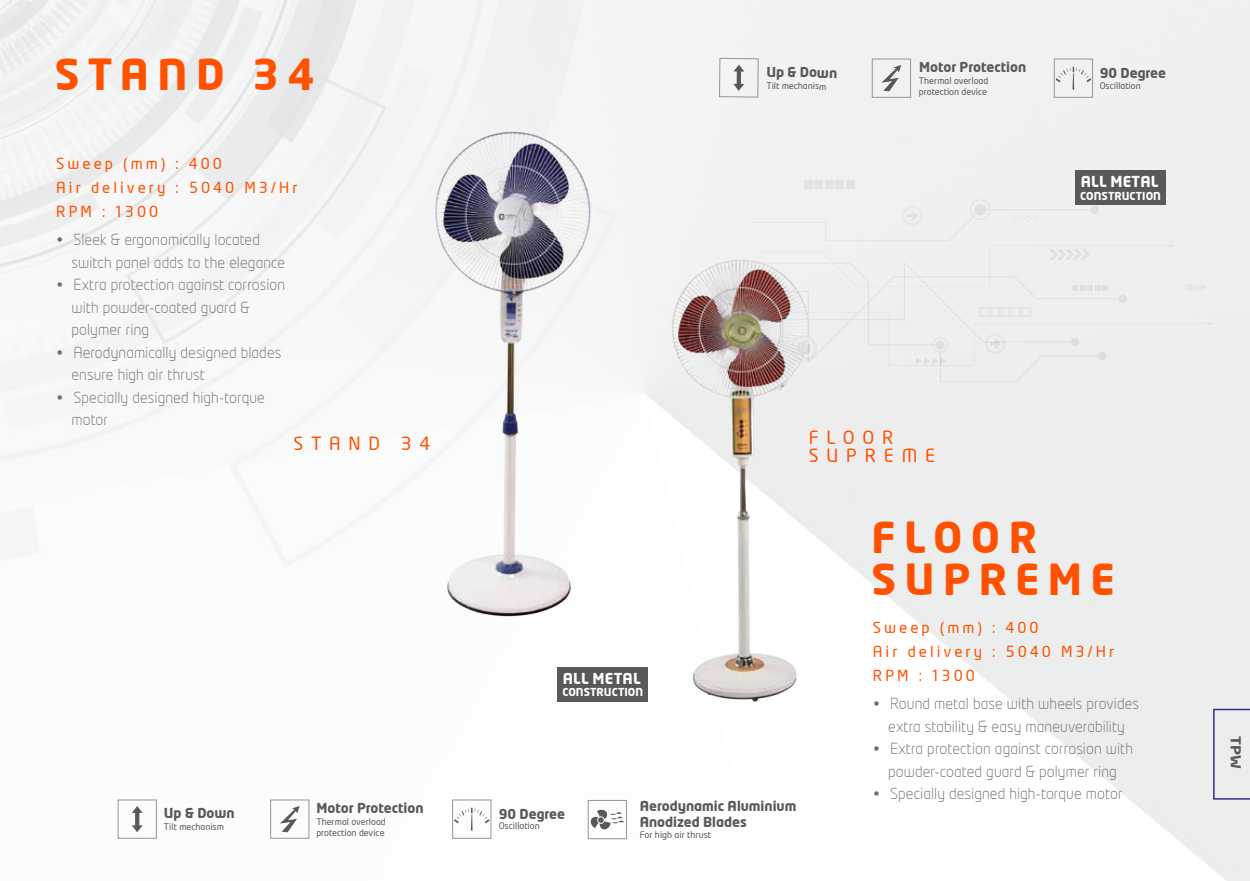
<style>
.page{position:relative;width:1250px;height:881px;background:#fff}
.page>*{position:absolute;margin:0;border:0;box-sizing:border-box;transform-origin:0 0}
.t1{font:700 42px/42px "Neo Tech";letter-spacing:.2em;color:#ff5100}
.t2{font:18px/18px "Neo Tech Alt";letter-spacing:.44em;color:#ff5100}
.t3{font:300 15px/22.5px "Neo Tech";letter-spacing:.01em;color:#6d6e71}
.t4{font:15px/24px "Neo Tech";letter-spacing:.2em;color:#ff5100}
.t5{font:700 14.85px "Neo Tech";letter-spacing:.01em;color:#fff}
.t6{font:700 13.5px/16.2px "Neo Tech";color:#58595b}
.t7{font:700 13.5px "Neo Tech";color:#58595b;scale:1.13 1}
.t8{font:700 10.8px "Neo Tech";color:#fff}
.t9{font:9px/10.8px "Neo Tech";color:#58595b}
</style>
<div class="page">
<img style="left:0;top:0;width:1249px;height:880px">
<div style="left:804px;top:181px;width:8px;height:8px;background:#e3e3e5"></div>
<div style="left:814px;top:181px;width:9px;height:8px;background:#e3e3e5"></div>
<div style="left:825px;top:181px;width:8px;height:8px;background:#e3e3e5"></div>
<div style="left:835px;top:181px;width:8px;height:8px;background:#e3e3e5"></div>
<div style="left:846px;top:181px;width:8px;height:8px;background:#e1e3e3"></div>
<div style="left:733px;top:199px;width:481px;height:183px;background:#eeeff0"></div>
<svg style="left:881px;top:65px;width:20px;height:26px"></svg>
<div style="left:871px;top:59px;width:39px;height:39px;border:1px solid #939598"></div>
<svg style="left:733px;top:65px;width:11px;height:26px"></svg>
<div style="left:719px;top:58px;width:39px;height:39px;border:1px solid #939598"></div>
<svg style="left:1055px;top:67px;width:35px;height:23px"></svg>
<div style="left:1053px;top:59px;width:39px;height:39px;border:1px solid #939598"></div>
<div style="left:1074px;top:171px;width:91px;height:34px;background:#58595b"></div>
<div style="left:557px;top:666px;width:91px;height:34px;background:#58595b"></div>
<svg style="left:280px;top:805px;width:20px;height:27px"></svg>
<div style="left:270px;top:799px;width:39px;height:39px;border:1px solid #939598"></div>
<svg style="left:132px;top:805px;width:11px;height:26px"></svg>
<div style="left:118px;top:799px;width:39px;height:39px;border:1px solid #939598"></div>
<svg style="left:454px;top:807px;width:35px;height:23px"></svg>
<div style="left:452px;top:799px;width:39px;height:39px;border:1px solid #939598"></div>
<div style="left:587px;top:799px;width:40px;height:39px;border:1px solid #939598"></div>
<svg style="left:590px;top:809px;width:34px;height:20px"></svg>
<img style="left:664px;top:246px;width:152px;height:463px">
<img style="left:429px;top:122px;width:166px;height:503px">
<svg style="left:1212px;top:708px;width:37px;height:91px;background:#dfe0e7"></svg>
<h1 class="t1" style="left:55px;top:52px;width:261px">STAND 34</h1>
<p class="t4" style="left:56px;top:151px;width:243px">Sweep (mm) : 400<br>Air delivery : 5040 M3/Hr<br>RPM : 1300</p>
<p class="t3" style="left:71px;top:228px;width:215px;text-indent:-15px">• Sleek &amp; ergonomically located switch panel adds to the elegance</p>
<p class="t3" style="left:71px;top:273px;width:215px;text-indent:-15px">• Extra protection against corrosion with powder-coated guard &amp; polymer ring</p>
<p class="t3" style="left:71px;top:341px;width:211px;text-indent:-15px">• Aerodynamically designed blades ensure high air thrust</p>
<p class="t3" style="left:71px;top:386px;width:195px;text-indent:-15px">• Specially designed high-torque motor</p>
<p class="t2" style="left:293px;top:434px;width:138px">STAND 34</p>
<p class="t6" style="left:164px;top:804px;width:72px">Up &amp; Down</p>
<p class="t9" style="left:164px;top:820px;width:62px">Tilt mechanism</p>
<p class="t6" style="left:316px;top:798px;width:108px">Motor Protection</p>
<p class="t9" style="left:316px;top:815px;width:71px">Thermal overload protection device</p>
<p class="t6" style="left:766px;top:63px;width:72px;rotate:1deg">Up &amp; Down</p>
<p class="t9" style="left:766px;top:80px;width:62px;rotate:1deg">Tilt mechanism</p>
<p class="t6" style="left:919px;top:58px;width:108px">Motor Protection</p>
<p class="t9" style="left:918px;top:75px;width:71px">Thermal overload protection device</p>
<p class="t6" style="left:1099px;top:64px;width:68px">90 Degree</p>
<p class="t9" style="left:1099px;top:80px;width:43px">Oscillation</p>
<p class="t5" style="left:1080px;top:172px;width:79px">ALL METAL</p>
<p class="t8" style="left:1080px;top:189px;width:82px">CONSTRUCTION</p>
<p class="t2" style="left:808px;top:428px;width:128px">FLOOR<br>SUPREME</p>
<p class="t5" style="left:563px;top:668px;width:79px">ALL METAL</p>
<p class="t8" style="left:562px;top:684px;width:82px">CONSTRUCTION</p>
<p class="t6" style="left:498px;top:804px;width:68px">90 Degree</p>
<p class="t9" style="left:498px;top:820px;width:43px">Oscillation</p>
<p class="t6" style="left:639px;top:797px;width:158px">Aerodynamic Aluminium<br>Anodized Blades</p>
<p class="t9" style="left:639px;top:828px;width:73px">For high air thrust</p>
<h1 class="t1" style="left:871px;top:514px;width:245px">FLOOR<br>SUPREME</h1>
<p class="t4" style="left:872px;top:615px;width:243px">Sweep (mm) : 400<br>Air delivery : 5040 M3/Hr<br>RPM : 1300</p>
<p class="t3" style="left:873px;top:692px;width:267px;text-align:center">• Round metal base with wheels provides extra stability &amp; easy maneuverability</p>
<p class="t3" style="left:873px;top:737px;width:261px;text-align:center">• Extra protection against corrosion with powder-coated guard &amp; polymer ring</p>
<p class="t3" style="left:873px;top:782px;width:251px">• Specially designed high-torque motor</p>
<p class="t7" style="left:1244px;top:735px;width:30px;rotate:90deg">TPW</p>
</div>
